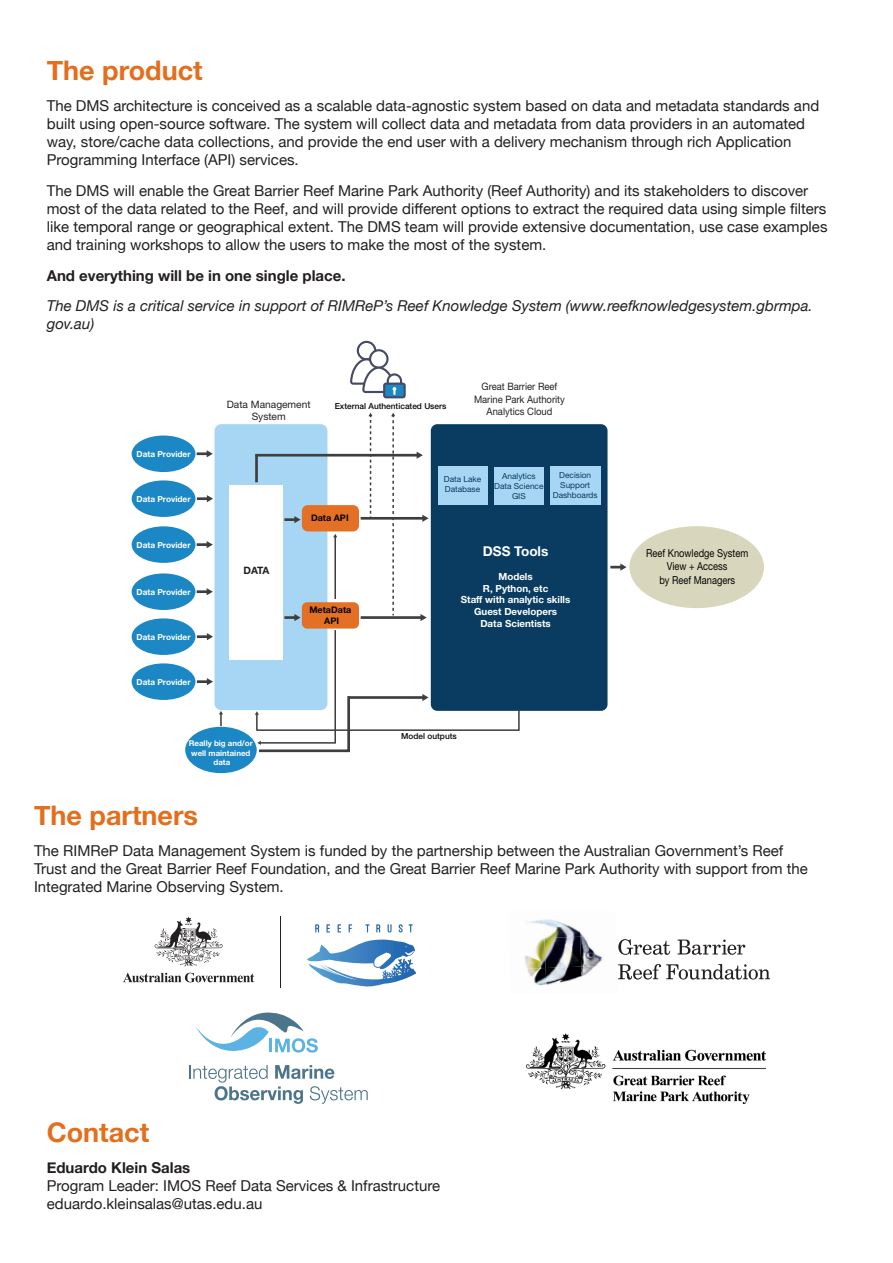
<style>
.page{position:relative;width:893px;height:1263px;background:#fff}
.page>*{position:absolute;margin:0;border:0;box-sizing:border-box;transform-origin:0 0}
.Body_Copy{font:700 27px "Helvetica Neue";color:#e36f1e}
.Body_Copy-2{font:15px/18px "Helvetica Neue";color:#231f20}
.Body_Copy-3{font:italic 15px/18px "Helvetica Neue";color:#231f20}
.Body_Copy-4{font:700 15px "Helvetica Neue";color:#231f20}
.t1{font:700 13.5px "Helvetica Neue";color:#fff}
.t2{font:10.95px/13.2px "Helvetica Neue";color:#040503;text-align:center;scale:.85 1}
.t3{font:10.2px/12.1px "Helvetica Neue";color:#231f20;text-align:center;scale:.92 1}
.t4{font:10.2px/12.1px "Helvetica Neue";color:#231f20;text-align:center}
.t5{font:700 10.2px "Helvetica Neue";color:#231f20}
.t6{font:700 9.75px/11.7px "Helvetica Neue";color:#fff;text-align:center}
.t7{font:700 9px/10.8px "Helvetica Neue";color:#040503;text-align:center}
.t8{font:700 8.25px "Helvetica Neue";color:#fff}
.t9{font:8.25px/9.9px "Helvetica Neue";color:#093c60;text-align:center}
.t10{font:500 8.25px "Helvetica Neue";color:#050504}
.t11{font:700 7.95px/9.4px "Helvetica Neue";color:#fff;text-align:center}
.s1{font-weight:700}
</style>
<div class="page">
<div style="left:431px;top:424px;width:176px;height:287px;background:#093c60;border-radius:7px"></div>
<div style="left:215px;top:424px;width:112px;height:286px;background:#a6d6f3;border-radius:7px"></div>
<div style="left:132px;top:435px;width:63px;height:37px;background:#1b87c4;border-radius:50%"></div>
<div style="left:132px;top:526px;width:63px;height:37px;background:#1b87c4;border-radius:50%"></div>
<div style="left:132px;top:573px;width:63px;height:37px;background:#1b87c4;border-radius:50%"></div>
<div style="left:132px;top:618px;width:63px;height:37px;background:#1b87c4;border-radius:50%"></div>
<div style="left:132px;top:663px;width:63px;height:37px;background:#1b87c4;border-radius:50%"></div>
<div style="left:230px;top:485px;width:53px;height:175px;background:#fff"></div>
<div style="left:550px;top:467px;width:50px;height:38px;background:#a6d6f3"></div>
<div style="left:438px;top:467px;width:49px;height:38px;background:#a6d6f3"></div>
<div style="left:494px;top:467px;width:50px;height:38px;background:#a6d6f3"></div>
<div style="left:629px;top:526px;width:135px;height:82px;background:#d8d7bd;border-radius:50%"></div>
<div style="left:132px;top:480px;width:63px;height:37px;background:#1b87c4;border-radius:50%"></div>
<div style="left:185px;top:727px;width:72px;height:46px;background:#1b87c4;border-radius:50%"></div>
<div style="left:302px;top:505px;width:57px;height:26px;background:#e47025;border-radius:6px"></div>
<div style="left:302px;top:602px;width:57px;height:27px;background:#e47025;border-radius:5px"></div>
<svg style="left:350px;top:341px;width:56px;height:57px"></svg>
<svg style="left:197px;top:450px;width:16px;height:7px"></svg>
<svg style="left:197px;top:495px;width:16px;height:7px"></svg>
<svg style="left:197px;top:541px;width:16px;height:7px"></svg>
<svg style="left:197px;top:588px;width:16px;height:7px"></svg>
<hr style="left:255px;top:454px;width:163px;height:2px;background:#3e3e3f">
<svg style="left:417px;top:452px;width:6px;height:7px"></svg>
<hr style="left:255px;top:455px;width:3px;height:27px;background:#3e3e3f">
<svg style="left:197px;top:633px;width:16px;height:7px"></svg>
<svg style="left:197px;top:678px;width:16px;height:7px"></svg>
<svg style="left:284px;top:516px;width:17px;height:7px"></svg>
<svg style="left:284px;top:614px;width:17px;height:7px"></svg>
<svg style="left:219px;top:711px;width:4px;height:15px"></svg>
<hr style="left:361px;top:517px;width:62px;height:3px;background:#3e3e3f">
<svg style="left:422px;top:515px;width:7px;height:7px"></svg>
<hr style="left:361px;top:616px;width:61px;height:3px;background:#3e3e3f">
<svg style="left:420px;top:614px;width:7px;height:7px"></svg>
<svg style="left:610px;top:563px;width:17px;height:8px"></svg>
<hr style="left:348px;top:696px;width:75px;height:3px;background:#3e3e3f">
<svg style="left:422px;top:694px;width:7px;height:7px"></svg>
<hr style="left:347px;top:696px;width:3px;height:56px;background:#3e3e3f">
<hr style="left:259px;top:749px;width:91px;height:3px;background:#3e3e3f">
<hr style="left:334px;top:537px;width:2px;height:62px;background:#3e3e3f">
<hr style="left:260px;top:742px;width:76px;height:2px;background:#3e3e3f">
<hr style="left:334px;top:630px;width:2px;height:113px;background:#3e3e3f">
<svg style="left:368px;top:413px;width:5px;height:104px"></svg>
<svg style="left:391px;top:413px;width:4px;height:202px"></svg>
<svg style="left:255px;top:711px;width:4px;height:18px"></svg>
<hr style="left:256px;top:729px;width:263px;height:2px;background:#3e3e3f">
<hr style="left:518px;top:710px;width:2px;height:21px;background:#3e3e3f">
<img style="left:543px;top:919px;width:40px;height:18px">
<img style="left:524px;top:938px;width:21px;height:48px">
<img style="left:544px;top:937px;width:36px;height:31px">
<img style="left:580px;top:935px;width:23px;height:30px">
<img style="left:545px;top:965px;width:52px;height:20px">
<svg style="left:618px;top:939px;width:52px;height:16px"></svg>
<svg style="left:677px;top:939px;width:68px;height:16px"></svg>
<svg style="left:618px;top:964px;width:152px;height:15px"></svg>
<svg style="left:123px;top:973px;width:131px;height:9px"></svg>
<svg style="left:155px;top:916px;width:68px;height:50px"></svg>
<hr style="left:280px;top:916px;width:1px;height:71px;background:#231f20">
<svg style="left:307px;top:939px;width:108px;height:40px"></svg>
<svg style="left:315px;top:924px;width:4px;height:8px"></svg>
<svg style="left:326px;top:924px;width:4px;height:8px"></svg>
<svg style="left:338px;top:924px;width:3px;height:8px"></svg>
<svg style="left:349px;top:924px;width:3px;height:8px"></svg>
<svg style="left:365px;top:924px;width:5px;height:8px"></svg>
<svg style="left:376px;top:924px;width:4px;height:8px"></svg>
<svg style="left:388px;top:924px;width:4px;height:8px"></svg>
<svg style="left:399px;top:924px;width:4px;height:8px"></svg>
<svg style="left:409px;top:924px;width:4px;height:8px"></svg>
<svg style="left:190px;top:1065px;width:178px;height:39px"></svg>
<svg style="left:195px;top:1012px;width:123px;height:41px"></svg>
<img style="left:527px;top:1033px;width:238px;height:71px">
<p class="Body_Copy" style="left:47px;top:50px;width:158px">The product</p>
<p class="Body_Copy-2" style="left:47px;top:98px;width:774px">The DMS architecture is conceived as a scalable data-agnostic system based on data and metadata standards and built using open-source software. The system will collect data and metadata from data providers in an automated way, store/cache data collections, and provide the end user with a delivery mechanism through rich Application Programming Interface (API) services.</p>
<p class="Body_Copy-2" style="left:47px;top:182px;width:782px">The DMS will enable the Great Barrier Reef Marine Park Authority (Reef Authority) and its stakeholders to discover most of the data related to the Reef, and will provide different options to extract the required data using simple filters like temporal range or geographical extent. The DMS team will provide extensive documentation, use case examples and training workshops to allow the users to make the most of the system.</p>
<p class="Body_Copy-4" style="left:47px;top:263px;width:300px">And everything will be in one single place.</p>
<p class="Body_Copy-3" style="left:47px;top:298px;width:767px">The DMS is a critical service in support of RIMReP’s Reef Knowledge System (www.reefknowledgesystem.gbrmpa. gov.au)</p>
<p class="t8" style="left:137px;top:447px;width:56px">Data Provider</p>
<p class="t8" style="left:137px;top:492px;width:56px">Data Provider</p>
<p class="t8" style="left:137px;top:538px;width:56px">Data Provider</p>
<p class="t8" style="left:137px;top:585px;width:56px">Data Provider</p>
<p class="t8" style="left:137px;top:630px;width:56px">Data Provider</p>
<p class="t8" style="left:137px;top:675px;width:56px">Data Provider</p>
<p class="t4" style="left:227px;top:399px;width:85px">Data Management<br>System</p>
<p class="t10" style="left:335px;top:399px;width:113px">External Authenticated Users</p>
<p class="t3" style="left:474px;top:381px;width:100px">Great Barrier Reef<br>Marine Park Authority<br>Analytics Cloud</p>
<p class="t9" style="left:444px;top:475px;width:39px;text-align:left">Data Lake<br>Database</p>
<p class="t9" style="left:494px;top:471px;width:51px">Analytics<br>Data Science<br>GIS</p>
<p class="t9" style="left:553px;top:470px;width:46px">Decision<br>Support<br>Dashboards</p>
<p class="t5" style="left:243px;top:563px;width:27px">DATA</p>
<p class="t7" style="left:311px;top:512px;width:39px">Data API</p>
<p class="t7" style="left:309px;top:605px;width:44px">MetaData<br>API</p>
<p class="t1" style="left:483px;top:540px;width:67px">DSS Tools</p>
<p class="t6" style="left:461px;top:571px;width:111px">Models<br>R, Python, etc<br>Staff with analytic skills<br>Guest Developers<br>Data Scientists</p>
<p class="t11" style="left:189px;top:739px;width:65px">Really big and/or well maintained data</p>
<p class="t10" style="left:401px;top:730px;width:57px">Model outputs</p>
<p class="t2" style="left:646px;top:547px;width:121px">Reef Knowledge System<br>View + Access<br>by Reef Managers</p>
<p class="Body_Copy" style="left:34px;top:794px;width:166px">The partners</p>
<p class="Body_Copy-2" style="left:34px;top:842px;width:775px">The RIMReP Data Management System is funded by the partnership between the Australian Government’s Reef<br>Trust and the Great Barrier Reef Foundation, and the Great Barrier Reef Marine Park Authority with support from the<br>Integrated Marine Observing System.</p>
<p class="Body_Copy" style="left:47px;top:1111px;width:104px">Contact</p>
<p class="Body_Copy-2" style="left:47px;top:1159px;width:395px"><span class="s1">Eduardo Klein Salas<br></span>Program Leader: IMOS Reef Data Services &amp; Infrastructure eduardo.kleinsalas@utas.edu.au</p>
</div>
